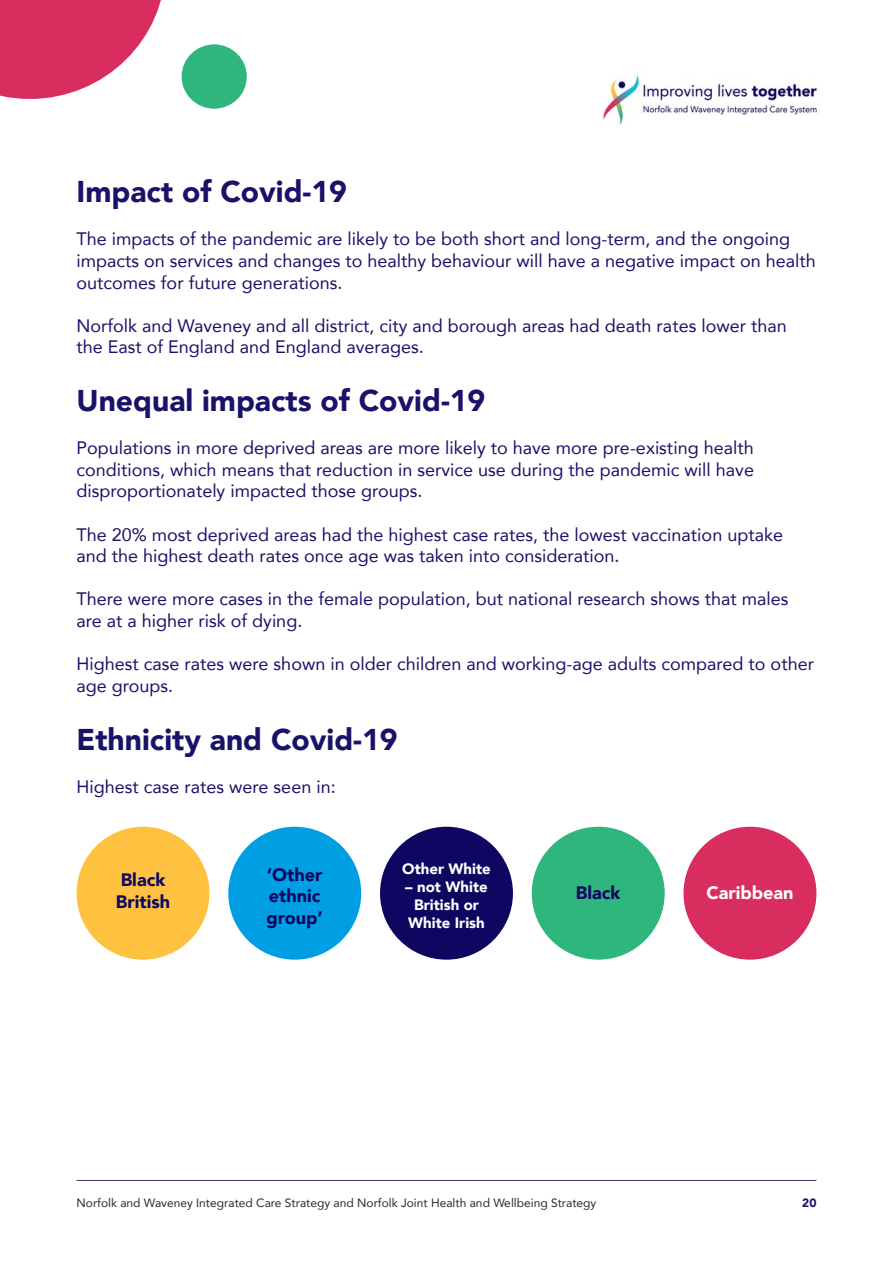
<style>
.page{position:relative;width:893px;height:1263px;background:#fff}
.page>*{position:absolute;margin:0;border:0;box-sizing:border-box;transform-origin:0 0}
.t1{font:900 30px "Avenir";color:#1a1269}
.t2{font:18px/21.6px "Avenir";color:#1a1269}
.t3{font:900 18px/21.6px "Avenir";color:#0e0661}
.t4{font:900 18px "Avenir";color:#fff}
.t5{font:900 15px/18px "Avenir";color:#fff;text-align:center}
.t6{font:12px "Avenir";color:#282827}
.t7{font:900 12px "Avenir";color:#1a1269}
</style>
<div class="page">
<img style="left:603px;top:75px;width:215px;height:50px">
<hr style="left:77px;top:1180px;width:739px;height:1px;background:#3e3881">
<svg style="left:0;top:0;width:161px;height:99px"></svg>
<div style="left:182px;top:44px;width:65px;height:65px;background:#2eb67d;border-radius:50%"></div>
<div style="left:77px;top:827px;width:132px;height:133px;background:#ffc240;border-radius:50%"></div>
<div style="left:228px;top:827px;width:133px;height:133px;background:#009fe3;border-radius:50%"></div>
<div style="left:380px;top:827px;width:133px;height:133px;background:#0e0661;border-radius:50%"></div>
<div style="left:532px;top:827px;width:133px;height:133px;background:#2eb67d;border-radius:50%"></div>
<div style="left:683px;top:827px;width:133px;height:133px;background:#d92d5f;border-radius:50%"></div>
<h2 class="t1" style="left:77px;top:166px;width:272px">Impact of Covid-19</h2>
<p class="t2" style="left:77px;top:228px;width:741px">The impacts of the pandemic are likely to be both short and long-term, and the ongoing impacts on services and changes to healthy behaviour will have a negative impact on health outcomes for future generations.</p>
<p class="t2" style="left:77px;top:314px;width:712px">Norfolk and Waveney and all district, city and borough areas had death rates lower than the East of England and England averages.</p>
<h2 class="t1" style="left:77px;top:375px;width:410px">Unequal impacts of Covid-19</h2>
<p class="t2" style="left:77px;top:437px;width:679px;text-align:justify">Populations in more deprived areas are more likely to have more pre-existing health conditions, which means that reduction in service use during the pandemic will have disproportionately impacted those groups.</p>
<p class="t2" style="left:77px;top:523px;width:708px">The 20% most deprived areas had the highest case rates, the lowest vaccination uptake and the highest death rates once age was taken into consideration.</p>
<p class="t2" style="left:77px;top:588px;width:713px">There were more cases in the female population, but national research shows that males are at a higher risk of dying.</p>
<p class="t2" style="left:77px;top:653px;width:739px">Highest case rates were shown in older children and working-age adults compared to other age groups.</p>
<h2 class="t1" style="left:77px;top:713px;width:323px">Ethnicity and Covid-19</h2>
<p class="t2" style="left:77px;top:775px;width:261px">Highest case rates were seen in:</p>
<p class="t3" style="left:116px;top:868px;width:56px">Black<br>British</p>
<p class="t3" style="left:267px;top:863px;width:58px">‘Other ethnic group’</p>
<p class="t5" style="left:402px;top:859px;width:90px">Other White</p>
<p class="t5" style="left:405px;top:877px;width:84px">– not White<br>British or<br>White Irish</p>
<p class="t3" style="left:576px;top:881px;width:46px">Black</p>
<p class="t4" style="left:706px;top:877px;width:89px">Caribbean</p>
<p class="t6" style="left:77px;top:1193px;width:521px">Norfolk and Waveney Integrated Care Strategy and Norfolk Joint Health and Wellbeing Strategy</p>
<p class="t7" style="left:802px;top:1192px;width:16px">20</p>
</div>
